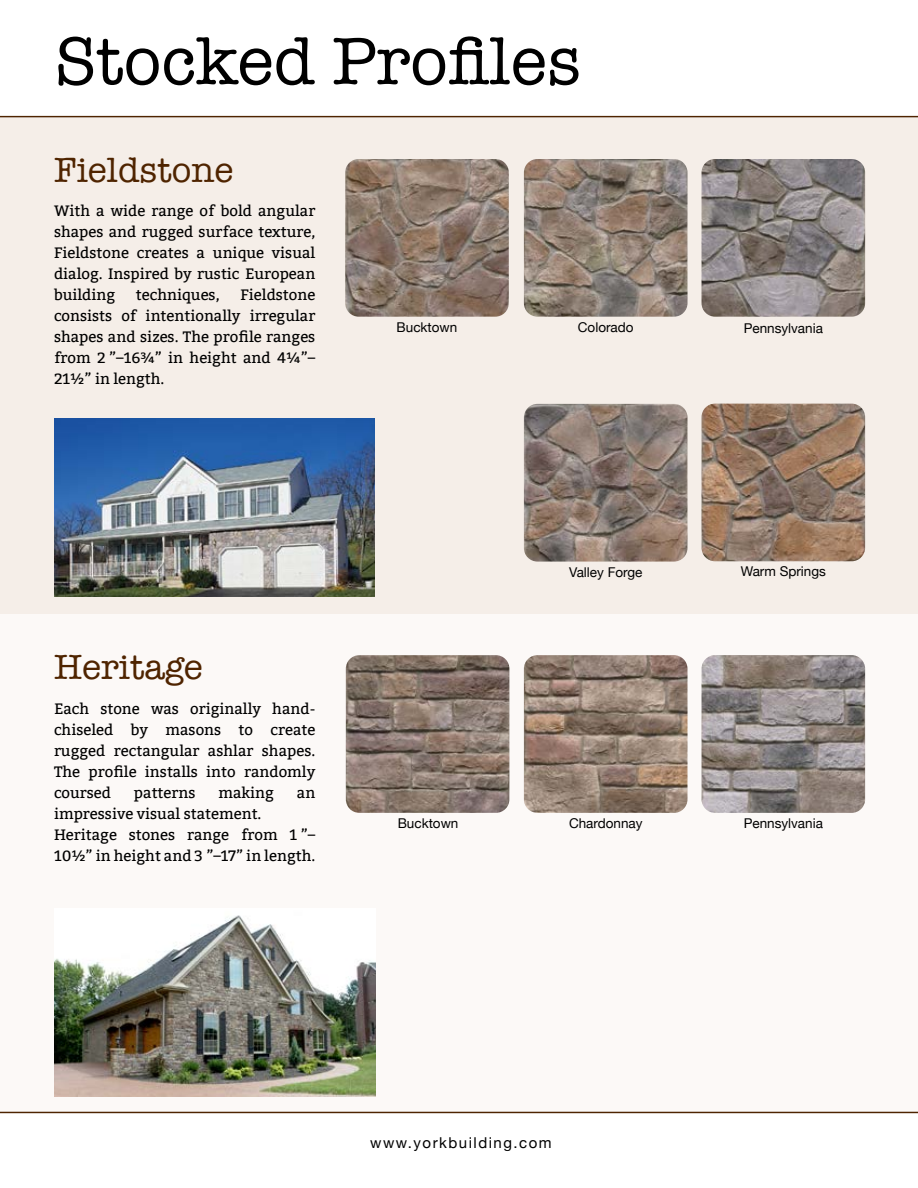
<style>
.page{position:relative;width:918px;height:1188px;background:#fff}
.page>*{position:absolute;margin:0;border:0;box-sizing:border-box;transform-origin:0 0}
.t1{font:69px "American Typewriter";color:#000}
.t2{font:36px "American Typewriter";color:#4f2400}
.t3{font:15px/21px "Bitter";color:#000;text-align:justify}
.t4{font:15px "Helvetica Neue";letter-spacing:.1em;color:#000}
.t5{font:13.5px "Helvetica Neue";color:#000}
</style>
<div class="page">
<div style="left:0;top:863px;width:918px;height:248px;background:#fcf9f7"></div>
<div style="left:0;top:614px;width:918px;height:249px;background:#fcf9f7"></div>
<div style="left:0;top:118px;width:918px;height:496px;background:#f5eee8"></div>
<img style="left:702px;top:159px;width:163px;height:158px">
<img style="left:345px;top:159px;width:164px;height:158px">
<img style="left:524px;top:159px;width:164px;height:158px">
<img style="left:524px;top:404px;width:164px;height:158px">
<img style="left:346px;top:655px;width:163px;height:158px">
<img style="left:524px;top:655px;width:164px;height:158px">
<img style="left:702px;top:404px;width:163px;height:157px">
<img style="left:702px;top:655px;width:163px;height:158px">
<hr style="left:0;top:116px;width:918px;height:1px;background:#4f2400">
<hr style="left:0;top:1112px;width:918px;height:1px;background:#4f2400">
<img style="left:54px;top:419px;width:321px;height:177px">
<img style="left:54px;top:915px;width:321px;height:181px">
<h1 class="t1" style="left:54px;top:8px;width:528px">Stocked Profiles</h1>
<h2 class="t2" style="left:54px;top:143px;width:181px">Fieldstone</h2>
<p class="t3" style="left:54px;top:200px;width:263px">With a wide range of bold angular shapes and rugged surface texture, Fieldstone creates a unique visual dialog. Inspired by rustic European building</p>
<p class="t3" style="left:54px;top:284px;width:263px;text-indent:186px">Fieldstone consists of intentionally irregular shapes and sizes. The profile ranges from 2⅞”–16¾” in height and 4¼”– 21½” in length.</p>
<p class="t3" style="left:136px;top:284px;width:85px">techniques,</p>
<h2 class="t2" style="left:54px;top:639px;width:150px">Heritage</h2>
<p class="t3" style="left:54px;top:698px;width:263px">Each stone was originally hand&shy;chiseled by masons to create rugged rectangular ashlar shapes.<br>The profile installs into randomly coursed</p>
<p class="t3" style="left:134px;top:782px;width:63px">patterns</p>
<p class="t3" style="left:218px;top:782px;width:57px">making</p>
<p class="t3" style="left:297px;top:782px;width:20px">an</p>
<p class="t3" style="left:54px;top:803px;width:263px;text-align:left">impressive visual statement.<br>Heritage stones range from 1⅞”–<br>10½” in height and 3⅞”–17” in length.</p>
<p class="t5" style="left:397px;top:317px;width:62px">Bucktown</p>
<p class="t5" style="left:578px;top:317px;width:57px">Colorado</p>
<p class="t5" style="left:744px;top:318px;width:81px">Pennsylvania</p>
<p class="t5" style="left:569px;top:562px;width:75px">Valley Forge</p>
<p class="t5" style="left:741px;top:562px;width:87px">Warm Springs</p>
<p class="t5" style="left:398px;top:814px;width:62px">Bucktown</p>
<p class="t5" style="left:569px;top:814px;width:75px">Chardonnay</p>
<p class="t5" style="left:744px;top:814px;width:81px">Pennsylvania</p>
<p class="t4" style="left:370px;top:1131px;width:183px">www.yorkbuilding.com</p>
</div>
